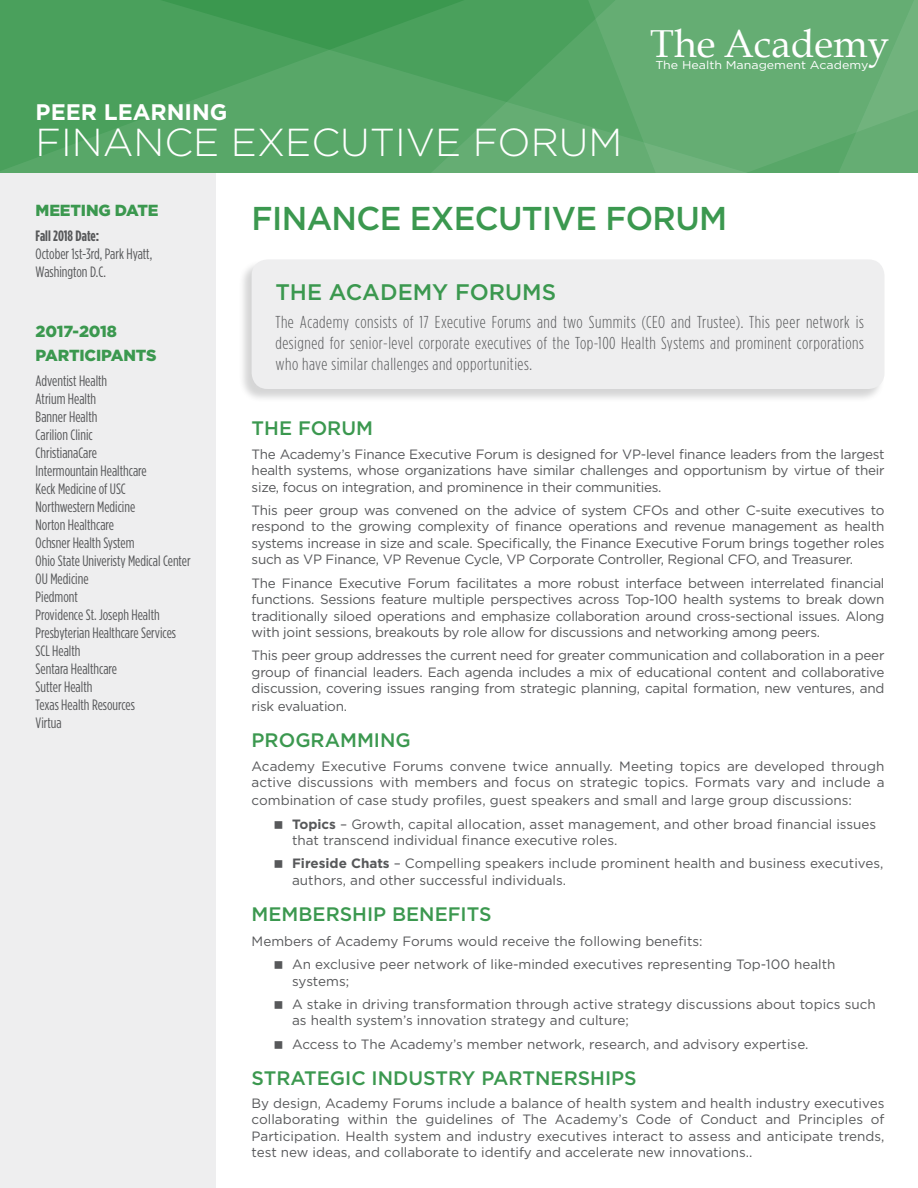
<style>
.page{position:relative;width:918px;height:1188px;background:#fff}
.page>*{position:absolute;margin:0;border:0;box-sizing:border-box;transform-origin:0 0}
.t1{font:300 39px "Gotham";color:#fff}
.t2{font:39px "Book Antiqua";color:#fff}
.t3{font:500 33px "Gotham";letter-spacing:-.02em;color:#3b984f}
.Subhead{font:500 22.5px "Gotham";color:#3b984f}
.t4{font:700 22.5px "Gotham";color:#fff}
.Subhead_-_Body{font:500 19.5px "Gotham";color:#3b984f}
.body_-_serif{font:500 19.5px "Gotham";color:#3b984f}
.body_-_serif-2{font:300 17.25px/21px "Gotham Condensed";letter-spacing:.03em;color:#57585a;text-align:justify}
.Sidebar_-_subhead{font:900 16.05px/24.2px "Gotham";letter-spacing:-.01em;color:#3b984f}
.t5{font:15px/18px "Gotham Condensed";color:#57585a}
.t6{font:700 15px "Gotham Condensed";color:#57585a}
.body_-_serif-3{font:13.5px/16.5px "Gotham";color:#57585a;text-align:justify}
.body_-_serif-4{font:13.5px "Gotham";letter-spacing:-.02em;color:#57585a}
.t7{font:11.4px "Gotham";color:#fff;scale:1.09 1}
.s1{font-weight:700}
</style>
<div class="page">
<div style="left:0;top:157px;width:216px;height:1031px;background:#eeeeef"></div>
<svg style="left:0;top:0;width:918px;height:173px;background:#57a667"></svg>
<div style="left:238px;top:260px;width:646px;height:142px;background:#57585a;opacity:.25"></div>
<div style="left:252px;top:259px;width:633px;height:130px;background:#eeeeef;border-radius:16px"></div>
<p class="t4" style="left:36px;top:97px;width:193px">PEER LEARNING</p>
<p class="t1" style="left:36px;top:117px;width:588px">FINANCE EXECUTIVE FORUM</p>
<h1 class="t2" style="left:650px;top:20px;width:241px">The Academy</h1>
<p class="t7" style="left:655px;top:58px;width:197px">The Health Management Academy</p>
<p class="Sidebar_-_subhead" style="left:36px;top:198px;width:124px">MEETING DATE</p>
<p class="t6" style="left:36px;top:227px;width:65px">Fall 2018 Date:</p>
<p class="t5" style="left:36px;top:245px;width:118px">October 1st-3rd, Park Hyatt,<br>Washington D.C.</p>
<p class="Sidebar_-_subhead" style="left:36px;top:319px;width:122px">2017-2018<br>PARTICIPANTS</p>
<p class="t5" style="left:36px;top:372px;width:73px">Adventist Health</p>
<p class="t5" style="left:36px;top:390px;width:62px">Atrium Health</p>
<p class="t5" style="left:36px;top:408px;width:63px">Banner Health</p>
<p class="t5" style="left:36px;top:426px;width:59px">Carilion Clinic</p>
<p class="t5" style="left:36px;top:444px;width:63px">ChristianaCare</p>
<p class="t5" style="left:36px;top:462px;width:113px">Intermountain Healthcare</p>
<p class="t5" style="left:36px;top:480px;width:92px">Keck Medicine of USC</p>
<p class="t5" style="left:36px;top:498px;width:101px">Northwestern Medicine</p>
<p class="t5" style="left:36px;top:516px;width:80px">Norton Healthcare</p>
<p class="t5" style="left:36px;top:534px;width:100px">Ochsner Health System</p>
<p class="t5" style="left:36px;top:552px;width:157px">Ohio State Univeristy Medical Center</p>
<p class="t5" style="left:36px;top:570px;width:54px">OU Medicine</p>
<p class="t5" style="left:36px;top:588px;width:44px">Piedmont</p>
<p class="t5" style="left:36px;top:606px;width:126px">Providence St. Joseph Health</p>
<p class="t5" style="left:36px;top:624px;width:142px">Presbyterian Healthcare Services</p>
<p class="t5" style="left:36px;top:642px;width:46px">SCL Health</p>
<p class="t5" style="left:36px;top:660px;width:83px">Sentara Healthcare</p>
<p class="t5" style="left:36px;top:678px;width:58px">Sutter Health</p>
<p class="t5" style="left:36px;top:696px;width:101px">Texas Health Resources</p>
<p class="t5" style="left:36px;top:714px;width:28px">Virtua</p>
<p class="t3" style="left:252px;top:196px;width:477px">FINANCE EXECUTIVE FORUM</p>
<p class="Subhead" style="left:275px;top:277px;width:282px">THE ACADEMY FORUMS</p>
<p class="body_-_serif-2" style="left:275px;top:311px;width:590px">The Academy consists of 17 Executive Forums and two Summits (CEO and Trustee). This peer network is designed for senior-level corporate executives of the Top-100 Health Systems and prominent corporations who have similar challenges and opportunities.</p>
<p class="body_-_serif" style="left:252px;top:416px;width:123px">THE FORUM</p>
<p class="body_-_serif-3" style="left:252px;top:445px;width:634px">The Academy’s Finance Executive Forum is designed for VP-level finance leaders from the largest health systems, whose organizations have similar challenges and opportunism by virtue of their size, focus on integration, and prominence in their communities.</p>
<p class="body_-_serif-3" style="left:252px;top:502px;width:634px">This peer group was convened on the advice of system CFOs and other C-suite executives to respond to the growing complexity of finance operations and revenue management as health systems increase in size and scale. Specifically, the Finance Executive Forum brings together roles such as VP Finance, VP Revenue Cycle, VP Corporate Controller, Regional CFO, and Treasurer.</p>
<p class="body_-_serif-3" style="left:252px;top:574px;width:634px">The Finance Executive Forum facilitates a more robust interface between interrelated financial functions. Sessions feature multiple perspectives across Top-100 health systems to break down traditionally siloed operations and emphasize collaboration around cross-sectional issues. Along with joint sessions, breakouts by role allow for discussions and networking among peers.</p>
<p class="body_-_serif-3" style="left:252px;top:647px;width:634px">This peer group addresses the current need for greater communication and collaboration in a peer group of financial leaders. Each agenda includes a mix of educational content and collaborative discussion, covering issues ranging from strategic planning, capital formation, new ventures, and</p>
<p class="body_-_serif-4" style="left:252px;top:698px;width:97px">risk evaluation.</p>
<p class="Subhead_-_Body" style="left:252px;top:728px;width:161px">PROGRAMMING</p>
<p class="body_-_serif-3" style="left:252px;top:758px;width:634px">Academy Executive Forums convene twice annually. Meeting topics are developed through active discussions with members and focus on strategic topics. Formats vary and include a</p>
<p class="body_-_serif-3" style="left:252px;top:792px;width:602px">combination of case study profiles, guest speakers and small and large group discussions:</p>
<p class="body_-_serif-3" style="left:292px;top:815px;width:586px"><span class="s1">Topics</span> – Growth, capital allocation, asset management, and other broad financial issues that transcend individual finance executive roles.</p>
<p class="body_-_serif-3" style="left:292px;top:855px;width:593px"><span class="s1">Fireside Chats</span> – Compelling speakers include prominent health and business executives, authors, and other successful individuals.</p>
<p class="Subhead_-_Body" style="left:252px;top:901px;width:241px">MEMBERSHIP BENEFITS</p>
<p class="body_-_serif-3" style="left:252px;top:932px;width:453px">Members of Academy Forums would receive the following benefits:</p>
<p class="body_-_serif-3" style="left:292px;top:956px;width:545px">An exclusive peer network of like-minded executives representing Top-100 health systems;</p>
<p class="body_-_serif-3" style="left:292px;top:995px;width:585px">A stake in driving transformation through active strategy discussions about topics such as health system’s innovation strategy and culture;</p>
<p class="body_-_serif-3" style="left:292px;top:1035px;width:518px">Access to The Academy’s member network, research, and advisory expertise.</p>
<p class="Subhead_-_Body" style="left:252px;top:1065px;width:387px">STRATEGIC INDUSTRY PARTNERSHIPS</p>
<p class="body_-_serif-3" style="left:252px;top:1095px;width:634px">By design, Academy Forums include a balance of health system and health industry executives collaborating within the guidelines of The Academy’s Code of Conduct and Principles of Participation. Health system and industry executives interact to assess and anticipate trends, test new ideas, and collaborate to identify and accelerate new innovations..</p>
</div>
